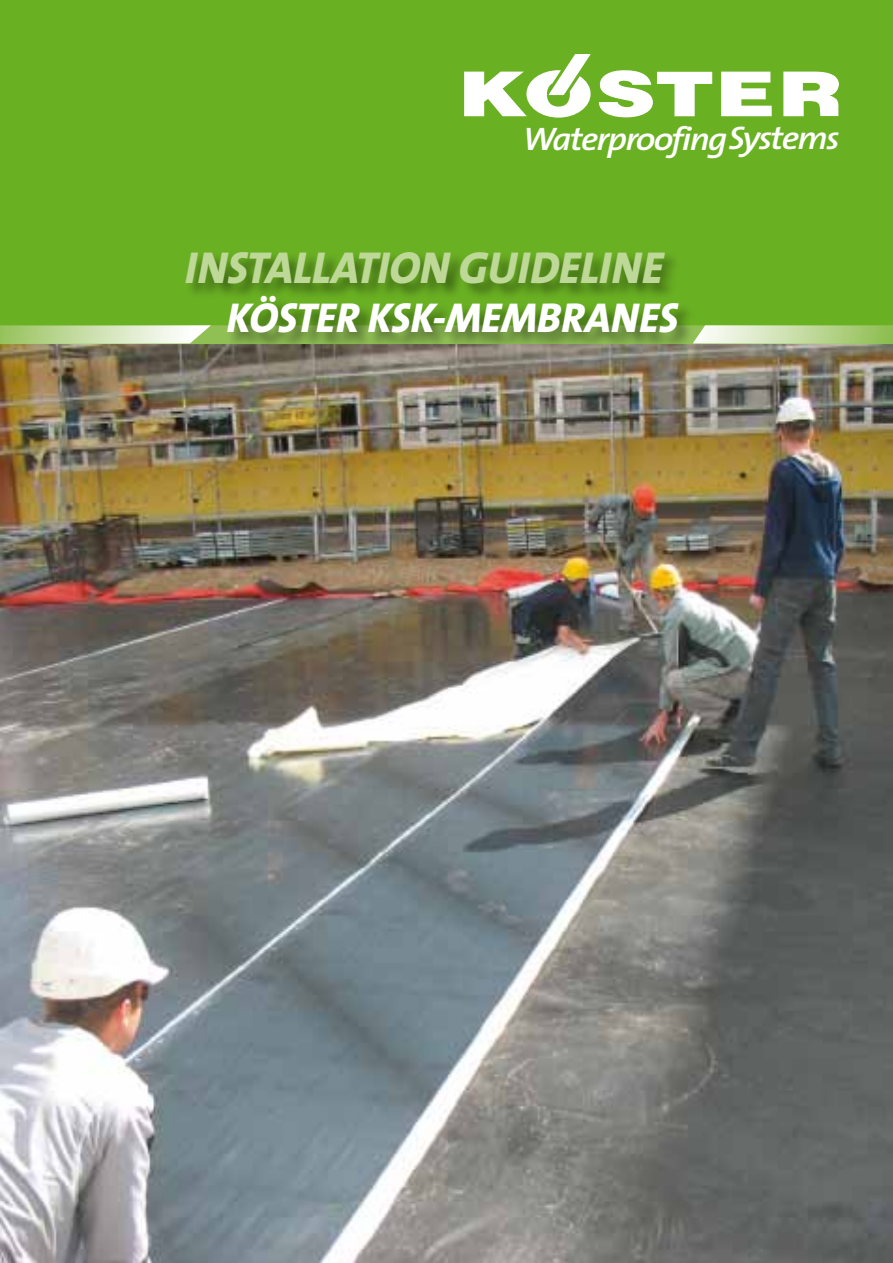
<style>
.page{position:relative;width:893px;height:1263px;background:#6ab023}
.page>*{position:absolute;margin:0;border:0;box-sizing:border-box;transform-origin:0 0}
.t1{font:45px "The Sans LP8 Ex Bld IT";letter-spacing:.01em;color:#bed898}
.t2{font:42px "The Sans LP8 Ex Bld IT";color:#fff}
.t3{font:32.7px "The Sans LP6 Se Bld IT";letter-spacing:-.05em;color:#fff;scale:1.07 1}
</style>
<div class="page">
<img style="left:0;top:344px;width:893px;height:919px">
<svg style="left:0;top:325px;width:185px;height:19px;background:#c7dea8"></svg>
<svg style="left:694px;top:325px;width:199px;height:19px;background:#c2dba0"></svg>
<div style="left:185px;top:251px;width:509px;height:99px;background:#000;opacity:.4"></div>
<svg style="left:783px;top:72px;width:56px;height:44px"></svg>
<svg style="left:721px;top:72px;width:51px;height:44px"></svg>
<svg style="left:598px;top:70px;width:114px;height:47px"></svg>
<svg style="left:464px;top:54px;width:127px;height:64px"></svg>
<p class="t3" style="left:523px;top:117px;width:298px">WaterproofingSystems</p>
<p class="t1" style="left:185px;top:238px;width:480px">INSTALLATION GUIDELINE</p>
<p class="t2" style="left:226px;top:291px;width:449px">KÖSTER KSK-MEMBRANES</p>
</div>
